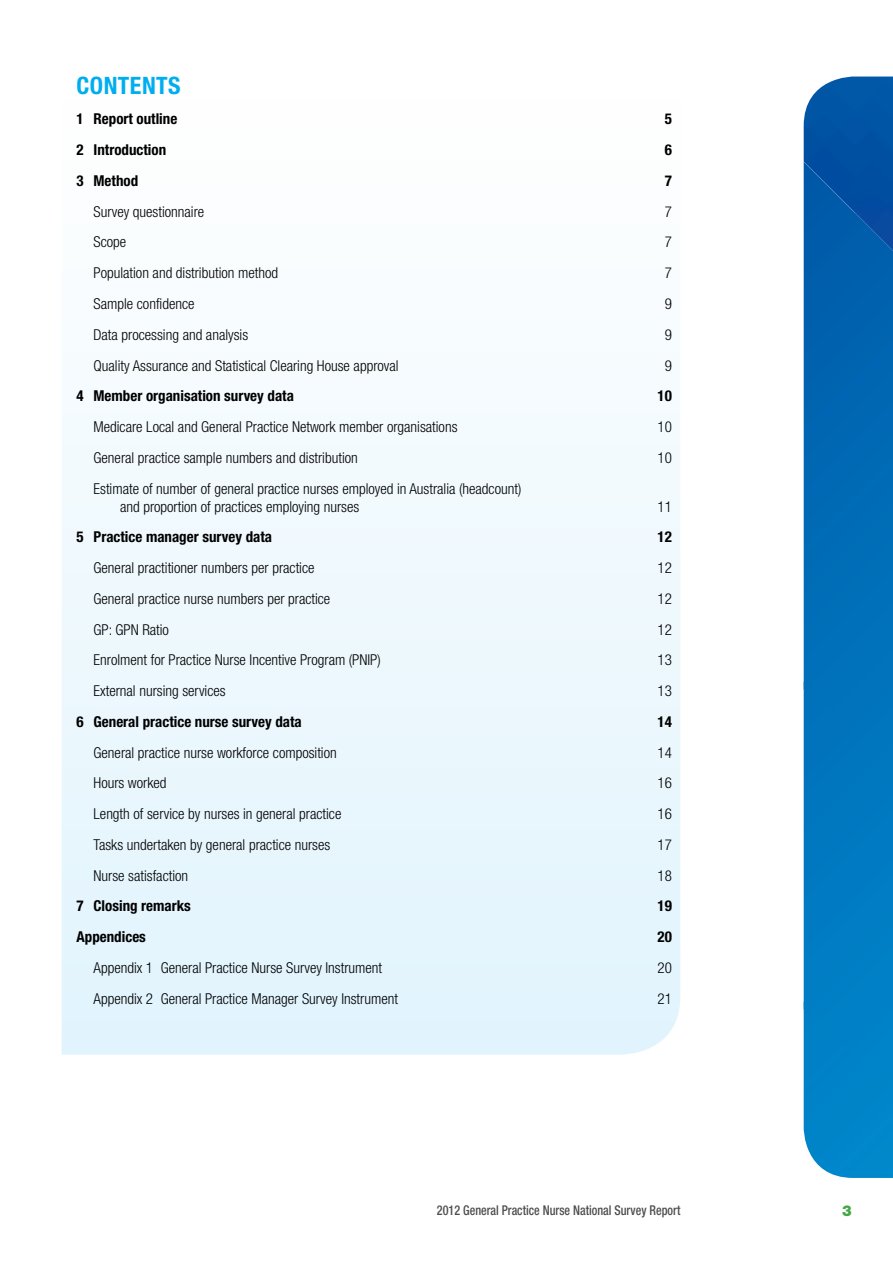
<style>
.page{position:relative;width:893px;height:1263px;background:#fff}
.page>*{position:absolute;margin:0;border:0;box-sizing:border-box;transform-origin:0 0}
.H1{font:700 condensed 24px "Helvetica Neue LT Std";letter-spacing:.02em;color:#00aeef}
.TOC_2{font:300 condensed 15px/18px "Helvetica Neue LT Std";color:#000}
.TOC_1{font:700 condensed 15px "Helvetica Neue LT Std";color:#000}
.Text_condensed{font:900 15px "Helvetica Neue LT Std";color:#46a748;scale:.96 1}
.t1{font:500 condensed 13.5px "Helvetica Neue LT Std";color:#4d4d4f;scale:.9 1}
</style>
<div class="page">
<svg style="left:62px;top:414px;width:618px;height:640px;fill:#ebf7fd"></svg>
<div style="left:804px;top:466px;width:89px;height:215px;background:#006db8"></div>
<div style="left:804px;top:681px;width:89px;height:320px;background:#0079c1"></div>
<div style="left:804px;top:1001px;width:89px;height:177px;background:#0084c8"></div>
<div style="left:804px;top:263px;width:89px;height:203px;background:#0064b0"></div>
<img style="left:804px;top:77px;width:89px;height:186px">
<p class="H1" style="left:77px;top:71px;width:106px">CONTENTS</p>
<p class="TOC_1" style="left:77px;top:110px;width:102px">1 Report outline</p>
<p class="TOC_1" style="left:665px;top:110px;width:9px">5</p>
<p class="TOC_1" style="left:77px;top:141px;width:91px">2 Introduction</p>
<p class="TOC_1" style="left:665px;top:141px;width:9px">6</p>
<p class="TOC_1" style="left:77px;top:172px;width:63px">3 Method</p>
<p class="TOC_1" style="left:665px;top:172px;width:9px">7</p>
<p class="TOC_2" style="left:94px;top:202px;width:112px">Survey questionnaire</p>
<p class="TOC_2" style="left:665px;top:202px;width:9px">7</p>
<p class="TOC_2" style="left:94px;top:233px;width:34px">Scope</p>
<p class="TOC_2" style="left:665px;top:233px;width:9px">7</p>
<p class="TOC_2" style="left:94px;top:264px;width:186px">Population and distribution method</p>
<p class="TOC_2" style="left:665px;top:264px;width:9px">7</p>
<p class="TOC_2" style="left:94px;top:295px;width:103px">Sample confidence</p>
<p class="TOC_2" style="left:665px;top:295px;width:9px">9</p>
<p class="TOC_2" style="left:94px;top:325px;width:156px">Data processing and analysis</p>
<p class="TOC_2" style="left:665px;top:325px;width:9px">9</p>
<p class="TOC_2" style="left:94px;top:356px;width:307px">Quality Assurance and Statistical Clearing House approval</p>
<p class="TOC_2" style="left:665px;top:356px;width:9px">9</p>
<p class="TOC_1" style="left:77px;top:387px;width:219px">4 Member organisation survey data</p>
<p class="TOC_1" style="left:657px;top:387px;width:16px">10</p>
<p class="TOC_2" style="left:94px;top:418px;width:365px">Medicare Local and General Practice Network member organisations</p>
<p class="TOC_2" style="left:657px;top:418px;width:16px">10</p>
<p class="TOC_2" style="left:94px;top:448px;width:266px">General practice sample numbers and distribution</p>
<p class="TOC_2" style="left:657px;top:448px;width:16px">10</p>
<p class="TOC_2" style="left:120px;top:479px;width:403px;text-indent:-26px">Estimate of number of general practice nurses employed in Australia (headcount) and proportion of practices employing nurses</p>
<p class="TOC_2" style="left:657px;top:497px;width:16px">11</p>
<p class="TOC_1" style="left:77px;top:528px;width:197px">5 Practice manager survey data</p>
<p class="TOC_1" style="left:657px;top:528px;width:16px">12</p>
<p class="TOC_2" style="left:94px;top:559px;width:222px">General practitioner numbers per practice</p>
<p class="TOC_2" style="left:657px;top:559px;width:16px">12</p>
<p class="TOC_2" style="left:94px;top:589px;width:238px">General practice nurse numbers per practice</p>
<p class="TOC_2" style="left:657px;top:589px;width:16px">12</p>
<p class="TOC_2" style="left:94px;top:620px;width:77px">GP: GPN Ratio</p>
<p class="TOC_2" style="left:657px;top:620px;width:16px">12</p>
<p class="TOC_2" style="left:94px;top:651px;width:289px">Enrolment for Practice Nurse Incentive Program (PNIP)</p>
<p class="TOC_2" style="left:657px;top:651px;width:16px">13</p>
<p class="TOC_2" style="left:94px;top:682px;width:134px">External nursing services</p>
<p class="TOC_2" style="left:657px;top:682px;width:16px">13</p>
<p class="TOC_1" style="left:77px;top:712px;width:227px">6 General practice nurse survey data</p>
<p class="TOC_1" style="left:657px;top:712px;width:16px">14</p>
<p class="TOC_2" style="left:94px;top:743px;width:245px">General practice nurse workforce composition</p>
<p class="TOC_2" style="left:657px;top:743px;width:16px">14</p>
<p class="TOC_2" style="left:94px;top:774px;width:75px">Hours worked</p>
<p class="TOC_2" style="left:657px;top:774px;width:16px">16</p>
<p class="TOC_2" style="left:94px;top:805px;width:249px">Length of service by nurses in general practice</p>
<p class="TOC_2" style="left:657px;top:805px;width:16px">16</p>
<p class="TOC_2" style="left:94px;top:835px;width:238px">Tasks undertaken by general practice nurses</p>
<p class="TOC_2" style="left:657px;top:835px;width:16px">17</p>
<p class="TOC_2" style="left:94px;top:866px;width:96px">Nurse satisfaction</p>
<p class="TOC_2" style="left:657px;top:866px;width:16px">18</p>
<p class="TOC_1" style="left:77px;top:897px;width:116px">7 Closing remarks</p>
<p class="TOC_1" style="left:657px;top:897px;width:16px">19</p>
<p class="TOC_1" style="left:77px;top:928px;width:71px">Appendices</p>
<p class="TOC_1" style="left:657px;top:928px;width:16px">20</p>
<p class="TOC_2" style="left:94px;top:958px;width:290px">Appendix 1 General Practice Nurse Survey Instrument</p>
<p class="TOC_2" style="left:657px;top:958px;width:16px">20</p>
<p class="TOC_2" style="left:94px;top:989px;width:306px">Appendix 2 General Practice Manager Survey Instrument</p>
<p class="TOC_2" style="left:657px;top:989px;width:16px">21</p>
<p class="t1" style="left:437px;top:1202px;width:272px">2012 General Practice Nurse National Survey Report</p>
<p class="Text_condensed" style="left:842px;top:1202px;width:12px">3</p>
</div>
